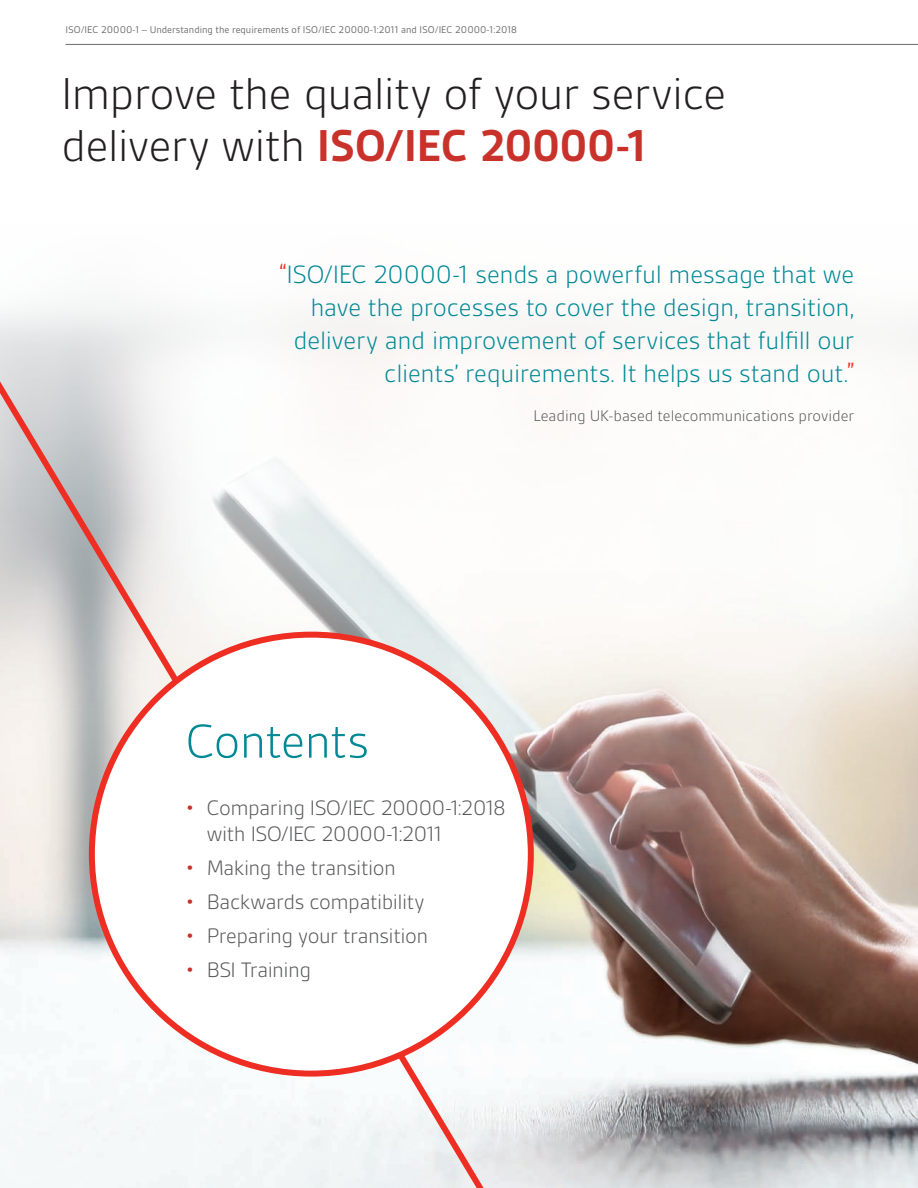
<style>
.page{position:relative;width:918px;height:1188px;background:#fff}
.page>*{position:absolute;margin:0;border:0;box-sizing:border-box;transform-origin:0 0}
.t1{font:300 51px "BSI Gesta";letter-spacing:-.015em;color:#008895}
.t2{font:300 48px/52.5px "BSI Gesta";letter-spacing:-.015em;color:#231f20}
.t3{font:300 27px/33px "BSI Gesta";letter-spacing:-.01em;color:#008895;text-align:right}
.t4{font:300 22.5px/25.5px "BSI Gesta";letter-spacing:-.02em;color:#57585a}
.t5{font:300 16.5px "BSI Gesta";letter-spacing:-.005em;color:#57585a}
.t6{font:10.5px "BSI Gesta";color:#6c6d70}
.s1{font-weight:700;color:#c9312b}
.s2{font-size:30px;color:#ee2e22}
.s3{color:#c9312b}
</style>
<div class="page">
<img style="left:0;top:305px;width:918px;height:883px">
<svg style="left:0;top:325px;width:553px;height:863px"></svg>
<div style="left:92px;top:635px;width:439px;height:439px;background:#fff;border-radius:50%"></div>
<hr style="left:65px;top:44px;width:853px;height:1px;background:#6c6d70">
<p class="t6" style="left:65px;top:24px;width:453px">ISO/IEC 20000-1 – Understanding the requirements of ISO/IEC 20000-1:2011 and ISO/IEC 20000-1:2018</p>
<h2 class="t2" style="left:61px;top:67px;width:666px">Improve the quality of your service delivery with <span class="s1">ISO/IEC 20000-1</span></h2>
<p class="t3" style="left:279px;top:258px;width:576px"><span class="s2">“</span>ISO/IEC 20000-1 sends a powerful message that we have the processes to cover the design, transition, delivery and improvement of services that fulfill our clients’ requirements. It helps us stand out.<span class="s2">”</span></p>
<p class="t5" style="left:533px;top:407px;width:322px">Leading UK-based telecommunications provider</p>
<h1 class="t1" style="left:186px;top:715px;width:185px">Contents</h1>
<p class="t4" style="left:207px;top:796px;width:300px;text-indent:-21px"><span class="s3">•</span> Comparing ISO/IEC 20000-1:2018 with ISO/IEC 20000-1:2011</p>
<p class="t4" style="left:186px;top:855px;width:212px"><span class="s3">•</span> Making the transition</p>
<p class="t4" style="left:186px;top:889px;width:240px"><span class="s3">•</span> Backwards compatibility</p>
<p class="t4" style="left:186px;top:923px;width:244px"><span class="s3">•</span> Preparing your transition</p>
<p class="t4" style="left:186px;top:957px;width:127px"><span class="s3">•</span> BSI Training</p>
</div>
